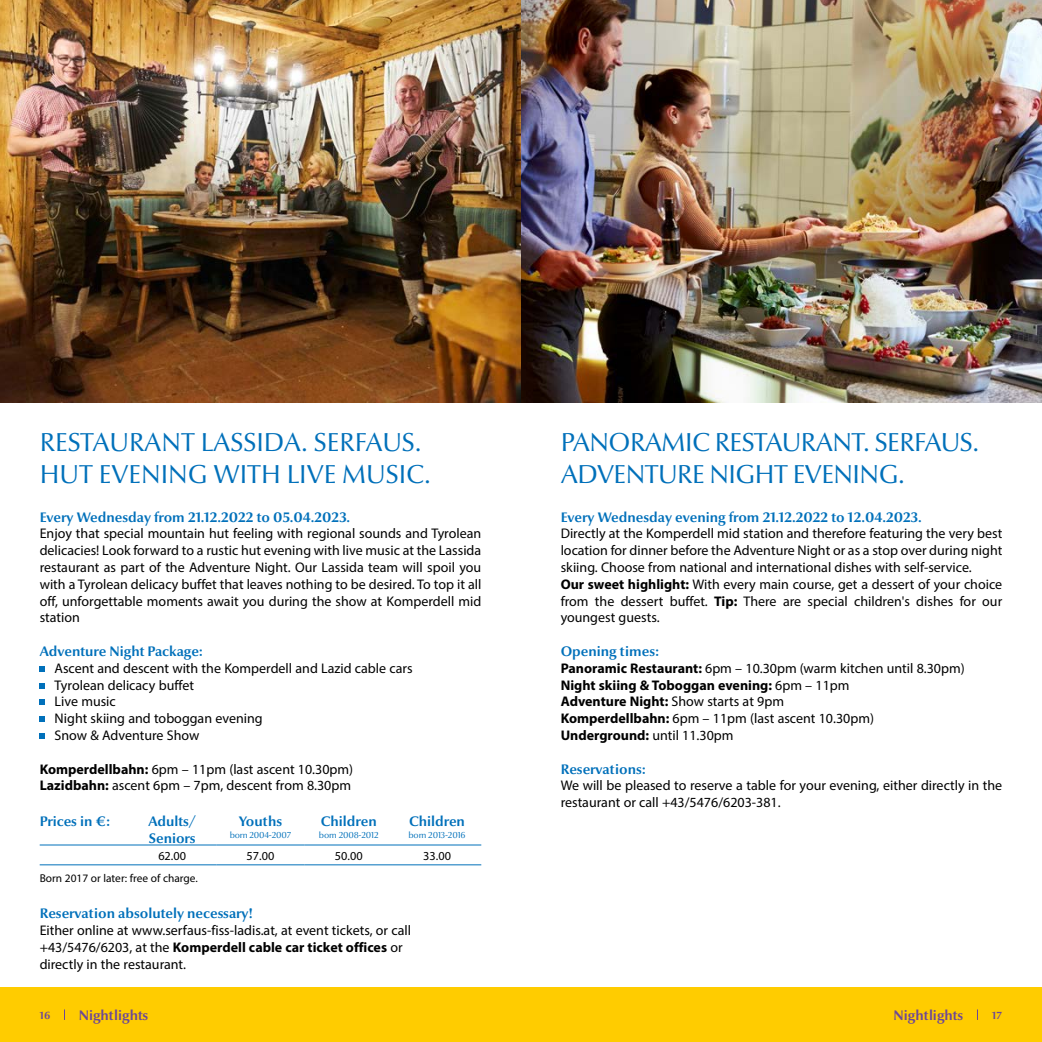
<style>
.page{position:relative;width:1042px;height:1042px;background:#fff}
.page>*{position:absolute;margin:0;border:0;box-sizing:border-box;transform-origin:0 0}
.t1{font:26.25px/31.5px "Optima Nova LT Pro";letter-spacing:-.02em;color:#0070ba}
.t2{font:26.25px/31.5px "Optima Nova LT Pro";color:#0070ba}
.t3{font:14px/16.8px "Myriad Pro";color:#000}
.t4{font:700 14px/16.8px "Optima Nova LT Pro";color:#0070ba}
.t5{font:700 14px "Optima Nova LT Pro";color:#6c4796}
.t6{font:12.25px "Myriad Pro";color:#000}
.t7{font:11.38px "Myriad Pro";color:#000}
.t8{font:700 10.5px "Optima Nova LT Pro";color:#6c4796}
.t9{font:8.75px "Optima Nova LT Pro";letter-spacing:-.02em;color:#0070ba}
.s1{font-weight:700}
</style>
<div class="page">
<div style="left:521px;top:987px;width:521px;height:55px;background:#fc0"></div>
<div style="left:0;top:987px;width:521px;height:55px;background:#fc0"></div>
<img style="left:521px;top:0;width:521px;height:403px">
<svg style="left:40px;top:666px;width:5px;height:5px"></svg>
<svg style="left:40px;top:683px;width:5px;height:5px"></svg>
<svg style="left:40px;top:700px;width:5px;height:5px"></svg>
<svg style="left:40px;top:716px;width:5px;height:6px"></svg>
<svg style="left:40px;top:733px;width:5px;height:6px"></svg>
<img style="left:0;top:0;width:521px;height:403px">
<hr style="left:40px;top:844px;width:88px;height:1px;background:#0070ba">
<hr style="left:128px;top:844px;width:88px;height:1px;background:#0070ba">
<hr style="left:216px;top:844px;width:89px;height:1px;background:#0070ba">
<hr style="left:305px;top:844px;width:88px;height:1px;background:#0070ba">
<hr style="left:393px;top:844px;width:88px;height:1px;background:#0070ba">
<hr style="left:40px;top:864px;width:88px;height:1px;background:#0070ba">
<hr style="left:128px;top:864px;width:88px;height:1px;background:#0070ba">
<hr style="left:216px;top:864px;width:89px;height:1px;background:#0070ba">
<hr style="left:305px;top:864px;width:88px;height:1px;background:#0070ba">
<hr style="left:393px;top:864px;width:88px;height:1px;background:#0070ba">
<h1 class="t2" style="left:40px;top:426px;width:393px">RESTAURANT LASSIDA. SERFAUS.<br>HUT EVENING WITH LIVE MUSIC.</h1>
<p class="t4" style="left:40px;top:508px;width:312px">Every Wednesday from 21.12.2022 to 05.04.2023.</p>
<p class="t3" style="left:40px;top:525px;width:443px;text-align:justify">Enjoy that special mountain hut feeling with regional sounds and Tyrolean delicacies! Look forward to a rustic hut evening with live music at the Lassida restaurant as part of the Adventure Night. Our Lassida team will spoil you with a Tyrolean delicacy buffet that leaves nothing to be desired. To top it all off, unforgettable moments await you during the show at Komperdell mid station</p>
<p class="t4" style="left:40px;top:643px;width:165px">Adventure Night Package:</p>
<p class="t3" style="left:55px;top:659px;width:360px">Ascent and descent with the Komperdell and Lazid cable cars<br>Tyrolean delicacy buffet<br>Live music<br>Night skiing and toboggan evening<br>Snow &amp; Adventure Show</p>
<p class="t3" style="left:40px;top:760px;width:315px"><span class="s1">Komperdellbahn:</span> 6pm – 11pm (last ascent 10.30pm)<br><span class="s1">Lazidbahn:</span> ascent 6pm – 7pm, descent from 8.30pm</p>
<p class="t4" style="left:40px;top:812px;width:72px">Prices in €:</p>
<p class="t4" style="left:148px;top:812px;width:49px">Adults/<br>Seniors</p>
<p class="t4" style="left:239px;top:812px;width:45px">Youths</p>
<p class="t9" style="left:230px;top:829px;width:63px">born 2004-2007</p>
<p class="t4" style="left:321px;top:812px;width:57px">Children</p>
<p class="t9" style="left:319px;top:829px;width:61px">born 2008-2012</p>
<p class="t4" style="left:409px;top:812px;width:57px">Children</p>
<p class="t9" style="left:408px;top:829px;width:59px">born 2013-2016</p>
<p class="t6" style="left:158px;top:848px;width:29px">62.00</p>
<p class="t6" style="left:247px;top:848px;width:29px">57.00</p>
<p class="t6" style="left:335px;top:848px;width:29px">50.00</p>
<p class="t6" style="left:423px;top:848px;width:29px">33.00</p>
<p class="t7" style="left:40px;top:871px;width:160px">Born 2017 or later: free of charge.</p>
<p class="t4" style="left:40px;top:905px;width:215px">Reservation absolutely necessary!</p>
<p class="t3" style="left:40px;top:922px;width:373px">Either online at www.serfaus-fiss-ladis.at, at event tickets, or call +43/5476/6203, at the <span class="s1">Komperdell cable car ticket offices</span> or directly in the restaurant.</p>
<h1 class="t1" style="left:561px;top:426px;width:420px">PANORAMIC RESTAURANT. SERFAUS.<br>ADVENTURE NIGHT EVENING.</h1>
<p class="t4" style="left:561px;top:508px;width:362px">Every Wednesday evening from 21.12.2022 to 12.04.2023.</p>
<p class="t3" style="left:561px;top:525px;width:443px">Directly at the Komperdell mid station and therefore featuring the very best location for dinner before the Adventure Night or as a stop over during night skiing. Choose from national and international dishes with self-service.<br><span class="s1">Our sweet highlight:</span> With every main course, get a dessert of your choice from the dessert buffet. <span class="s1">Tip:</span> There are special children's dishes for our youngest guests.</p>
<p class="t4" style="left:561px;top:643px;width:100px">Opening times:</p>
<p class="t3" style="left:561px;top:659px;width:405px"><span class="s1">Panoramic Restaurant:</span> 6pm – 10.30pm (warm kitchen until 8.30pm)<br><span class="s1">Night skiing &amp; Toboggan evening:</span> 6pm – 11pm<br><span class="s1">Adventure Night:</span> Show starts at 9pm<br><span class="s1">Komperdellbahn:</span> 6pm – 11pm (last ascent 10.30pm)<br><span class="s1">Underground:</span> until 11.30pm</p>
<p class="t4" style="left:561px;top:760px;width:87px">Reservations:</p>
<p class="t3" style="left:561px;top:777px;width:443px">We will be pleased to reserve a table for your evening, either directly in the restaurant or call +43/5476/6203-381.</p>
<p class="t8" style="left:40px;top:1008px;width:12px">16</p>
<p class="t5" style="left:79px;top:1006px;width:71px">Nightlights</p>
<p class="t5" style="left:893px;top:1006px;width:71px">Nightlights</p>
<p class="t8" style="left:992px;top:1008px;width:11px">17</p>
</div>
